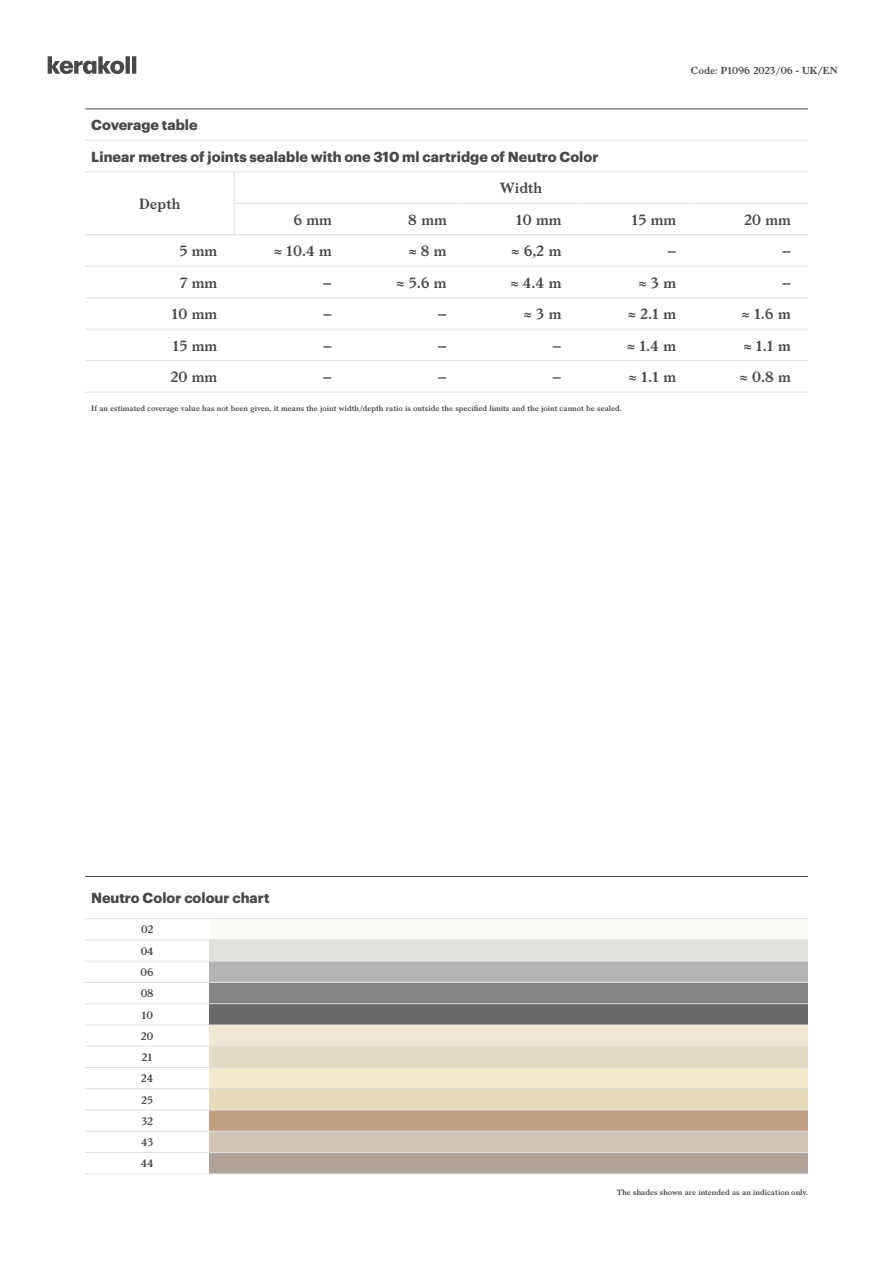
<style>
.page{position:relative;width:893px;height:1263px;background:#fff}
.page>*{position:absolute;margin:0;border:0;box-sizing:border-box;transform-origin:0 0}
.t1{font:600 14.25px "Larish Neue";color:#474949}
.t2{font:700 14.25px "Graphik";color:#474949}
.t3{font:600 10.5px/21.3px "Larish Neue";color:#474949;text-align:justify}
.t4{font:600 9.75px "Larish Neue";color:#474949}
.t5{font:600 7.5px "Larish Neue";color:#474949}
</style>
<div class="page">
<svg style="left:48px;top:56px;width:88px;height:18px"></svg>
<div style="left:209px;top:919px;width:599px;height:21px;background:#fbfaf5"></div>
<div style="left:209px;top:940px;width:599px;height:21px;background:#e0e1dc"></div>
<div style="left:209px;top:961px;width:599px;height:21px;background:#b5b4b2"></div>
<div style="left:209px;top:982px;width:599px;height:22px;background:#848686"></div>
<div style="left:209px;top:1004px;width:599px;height:21px;background:#696968"></div>
<div style="left:209px;top:1025px;width:599px;height:21px;background:#efe8d4"></div>
<div style="left:209px;top:1046px;width:599px;height:21px;background:#e3dcc5"></div>
<div style="left:209px;top:1067px;width:599px;height:22px;background:#f3e9cd"></div>
<div style="left:209px;top:1089px;width:599px;height:21px;background:#e7dbbd"></div>
<div style="left:209px;top:1110px;width:599px;height:21px;background:#c09f83"></div>
<div style="left:209px;top:1131px;width:599px;height:21px;background:#cfc4b6"></div>
<div style="left:209px;top:1152px;width:599px;height:22px;background:#b2a39a"></div>
<hr style="left:85px;top:876px;width:124px;height:1px;background:#474949">
<hr style="left:209px;top:876px;width:599px;height:1px;background:#474949">
<hr style="left:85px;top:918px;width:124px;height:1px;background:#dedfdf">
<hr style="left:209px;top:918px;width:599px;height:1px;background:#dedfdf">
<hr style="left:85px;top:939px;width:124px;height:1px;background:#dedfdf">
<hr style="left:209px;top:939px;width:599px;height:1px;background:#dedfdf">
<hr style="left:85px;top:961px;width:124px;height:1px;background:#dedfdf">
<hr style="left:209px;top:961px;width:599px;height:1px;background:#dedfdf">
<hr style="left:85px;top:982px;width:124px;height:1px;background:#dedfdf">
<hr style="left:209px;top:982px;width:599px;height:1px;background:#dedfdf">
<hr style="left:85px;top:1003px;width:124px;height:1px;background:#dedfdf">
<hr style="left:209px;top:1003px;width:599px;height:1px;background:#dedfdf">
<hr style="left:85px;top:1024px;width:124px;height:1px;background:#dedfdf">
<hr style="left:209px;top:1024px;width:599px;height:1px;background:#dedfdf">
<hr style="left:85px;top:1046px;width:124px;height:1px;background:#dedfdf">
<hr style="left:209px;top:1046px;width:599px;height:1px;background:#dedfdf">
<hr style="left:85px;top:1067px;width:124px;height:1px;background:#dedfdf">
<hr style="left:209px;top:1067px;width:599px;height:1px;background:#dedfdf">
<hr style="left:85px;top:1088px;width:124px;height:1px;background:#dedfdf">
<hr style="left:209px;top:1088px;width:599px;height:1px;background:#dedfdf">
<hr style="left:85px;top:1109px;width:124px;height:1px;background:#dedfdf">
<hr style="left:209px;top:1109px;width:599px;height:1px;background:#dedfdf">
<hr style="left:85px;top:1131px;width:124px;height:1px;background:#dedfdf">
<hr style="left:209px;top:1131px;width:599px;height:1px;background:#dedfdf">
<hr style="left:85px;top:1152px;width:124px;height:1px;background:#dedfdf">
<hr style="left:209px;top:1152px;width:599px;height:1px;background:#dedfdf">
<hr style="left:85px;top:1173px;width:124px;height:1px;background:#dedfdf">
<hr style="left:209px;top:1173px;width:599px;height:1px;background:#dedfdf">
<hr style="left:85px;top:140px;width:149px;height:1px;background:#dedfdf">
<hr style="left:234px;top:140px;width:115px;height:1px;background:#dedfdf">
<hr style="left:349px;top:140px;width:115px;height:1px;background:#dedfdf">
<hr style="left:464px;top:140px;width:114px;height:1px;background:#dedfdf">
<hr style="left:578px;top:140px;width:115px;height:1px;background:#dedfdf">
<hr style="left:693px;top:140px;width:115px;height:1px;background:#dedfdf">
<hr style="left:85px;top:171px;width:149px;height:1px;background:#dedfdf">
<hr style="left:234px;top:171px;width:115px;height:1px;background:#dedfdf">
<hr style="left:349px;top:171px;width:115px;height:1px;background:#dedfdf">
<hr style="left:464px;top:171px;width:114px;height:1px;background:#dedfdf">
<hr style="left:578px;top:171px;width:115px;height:1px;background:#dedfdf">
<hr style="left:693px;top:171px;width:115px;height:1px;background:#dedfdf">
<hr style="left:234px;top:203px;width:115px;height:1px;background:#dedfdf">
<hr style="left:349px;top:203px;width:115px;height:1px;background:#dedfdf">
<hr style="left:464px;top:203px;width:114px;height:1px;background:#dedfdf">
<hr style="left:578px;top:203px;width:115px;height:1px;background:#dedfdf">
<hr style="left:693px;top:203px;width:115px;height:1px;background:#dedfdf">
<hr style="left:85px;top:234px;width:149px;height:1px;background:#dedfdf">
<hr style="left:234px;top:234px;width:115px;height:1px;background:#dedfdf">
<hr style="left:349px;top:234px;width:115px;height:1px;background:#dedfdf">
<hr style="left:464px;top:234px;width:114px;height:1px;background:#dedfdf">
<hr style="left:578px;top:234px;width:115px;height:1px;background:#dedfdf">
<hr style="left:693px;top:234px;width:115px;height:1px;background:#dedfdf">
<hr style="left:85px;top:266px;width:149px;height:1px;background:#dedfdf">
<hr style="left:234px;top:266px;width:115px;height:1px;background:#dedfdf">
<hr style="left:349px;top:266px;width:115px;height:1px;background:#dedfdf">
<hr style="left:464px;top:266px;width:114px;height:1px;background:#dedfdf">
<hr style="left:578px;top:266px;width:115px;height:1px;background:#dedfdf">
<hr style="left:693px;top:266px;width:115px;height:1px;background:#dedfdf">
<hr style="left:85px;top:297px;width:149px;height:1px;background:#dedfdf">
<hr style="left:234px;top:297px;width:115px;height:1px;background:#dedfdf">
<hr style="left:349px;top:297px;width:115px;height:1px;background:#dedfdf">
<hr style="left:464px;top:297px;width:114px;height:1px;background:#dedfdf">
<hr style="left:578px;top:297px;width:115px;height:1px;background:#dedfdf">
<hr style="left:693px;top:297px;width:115px;height:1px;background:#dedfdf">
<hr style="left:85px;top:329px;width:149px;height:1px;background:#dedfdf">
<hr style="left:234px;top:329px;width:115px;height:1px;background:#dedfdf">
<hr style="left:349px;top:329px;width:115px;height:1px;background:#dedfdf">
<hr style="left:464px;top:329px;width:114px;height:1px;background:#dedfdf">
<hr style="left:578px;top:329px;width:115px;height:1px;background:#dedfdf">
<hr style="left:693px;top:329px;width:115px;height:1px;background:#dedfdf">
<hr style="left:85px;top:360px;width:149px;height:1px;background:#dedfdf">
<hr style="left:234px;top:360px;width:115px;height:1px;background:#dedfdf">
<hr style="left:349px;top:360px;width:115px;height:1px;background:#dedfdf">
<hr style="left:464px;top:360px;width:114px;height:1px;background:#dedfdf">
<hr style="left:578px;top:360px;width:115px;height:1px;background:#dedfdf">
<hr style="left:693px;top:360px;width:115px;height:1px;background:#dedfdf">
<hr style="left:85px;top:392px;width:149px;height:1px;background:#dedfdf">
<hr style="left:234px;top:392px;width:115px;height:1px;background:#dedfdf">
<hr style="left:349px;top:392px;width:115px;height:1px;background:#dedfdf">
<hr style="left:464px;top:392px;width:114px;height:1px;background:#dedfdf">
<hr style="left:578px;top:392px;width:115px;height:1px;background:#dedfdf">
<hr style="left:693px;top:392px;width:115px;height:1px;background:#dedfdf">
<hr style="left:85px;top:108px;width:149px;height:1px;background:#474949">
<hr style="left:234px;top:108px;width:115px;height:1px;background:#474949">
<hr style="left:349px;top:108px;width:115px;height:1px;background:#474949">
<hr style="left:464px;top:108px;width:114px;height:1px;background:#474949">
<hr style="left:578px;top:108px;width:115px;height:1px;background:#474949">
<hr style="left:693px;top:108px;width:115px;height:1px;background:#474949">
<hr style="left:234px;top:172px;width:1px;height:31px;background:#dedfdf">
<hr style="left:234px;top:204px;width:1px;height:30px;background:#dedfdf">
<h1 class="t2" style="left:91px;top:114px;width:108px">Coverage table</h1>
<h1 class="t2" style="left:91px;top:146px;width:509px">Linear metres of joints sealable with one 310 ml cartridge of Neutro Color</h1>
<h1 class="t1" style="left:139px;top:193px;width:43px">Depth</h1>
<h1 class="t1" style="left:500px;top:177px;width:44px">Width</h1>
<h3 class="t4" style="left:691px;top:63px;width:148px">Code: P1096 2023/06 - UK/EN</h3>
<h1 class="t1" style="left:293px;top:208px;width:40px">6 mm</h1>
<h1 class="t1" style="left:408px;top:208px;width:40px">8 mm</h1>
<h1 class="t1" style="left:516px;top:208px;width:47px">10 mm</h1>
<h1 class="t1" style="left:632px;top:208px;width:46px">15 mm</h1>
<h1 class="t1" style="left:745px;top:208px;width:48px">20 mm</h1>
<h1 class="t1" style="left:179px;top:240px;width:39px">5 mm</h1>
<h1 class="t1" style="left:274px;top:240px;width:59px">≈ 10.4 m</h1>
<h1 class="t1" style="left:409px;top:240px;width:39px">≈ 8 m</h1>
<h1 class="t1" style="left:512px;top:240px;width:51px">≈ 6,2 m</h1>
<h1 class="t1" style="left:667px;top:240px;width:10px">–</h1>
<h1 class="t1" style="left:782px;top:240px;width:10px">–</h1>
<h1 class="t1" style="left:180px;top:271px;width:39px">7 mm</h1>
<h1 class="t1" style="left:323px;top:271px;width:10px">–</h1>
<h1 class="t1" style="left:397px;top:271px;width:52px">≈ 5.6 m</h1>
<h1 class="t1" style="left:511px;top:271px;width:52px">≈ 4.4 m</h1>
<h1 class="t1" style="left:639px;top:271px;width:39px">≈ 3 m</h1>
<h1 class="t1" style="left:782px;top:271px;width:10px">–</h1>
<h1 class="t1" style="left:171px;top:303px;width:47px">10 mm</h1>
<h1 class="t1" style="left:323px;top:303px;width:10px">–</h1>
<h1 class="t1" style="left:438px;top:303px;width:10px">–</h1>
<h1 class="t1" style="left:524px;top:303px;width:39px">≈ 3 m</h1>
<h1 class="t1" style="left:628px;top:303px;width:49px">≈ 2.1 m</h1>
<h1 class="t1" style="left:742px;top:303px;width:50px">≈ 1.6 m</h1>
<h1 class="t1" style="left:172px;top:334px;width:46px">15 mm</h1>
<h1 class="t1" style="left:323px;top:334px;width:10px">–</h1>
<h1 class="t1" style="left:438px;top:334px;width:10px">–</h1>
<h1 class="t1" style="left:553px;top:334px;width:10px">–</h1>
<h1 class="t1" style="left:627px;top:334px;width:50px">≈ 1.4 m</h1>
<h1 class="t1" style="left:744px;top:334px;width:49px">≈ 1.1 m</h1>
<h1 class="t1" style="left:171px;top:366px;width:48px">20 mm</h1>
<h1 class="t1" style="left:323px;top:366px;width:10px">–</h1>
<h1 class="t1" style="left:438px;top:366px;width:10px">–</h1>
<h1 class="t1" style="left:553px;top:366px;width:10px">–</h1>
<h1 class="t1" style="left:629px;top:366px;width:49px">≈ 1.1 m</h1>
<h1 class="t1" style="left:740px;top:366px;width:52px">≈ 0.8 m</h1>
<p class="t5" style="left:91px;top:402px;width:532px">If an estimated coverage value has not been given, it means the joint width/depth ratio is outside the specified limits and the joint cannot be sealed.</p>
<h1 class="t2" style="left:91px;top:887px;width:180px">Neutro Color colour chart</h1>
<h2 class="t3" style="left:141px;top:918px;width:15px">02<br>04<br>06<br>08<br>10<br>20<br>21<br>24<br>25<br>32<br>43<br>44</h2>
<p class="t5" style="left:617px;top:1186px;width:193px">The shades shown are intended as an indication only.</p>
</div>
